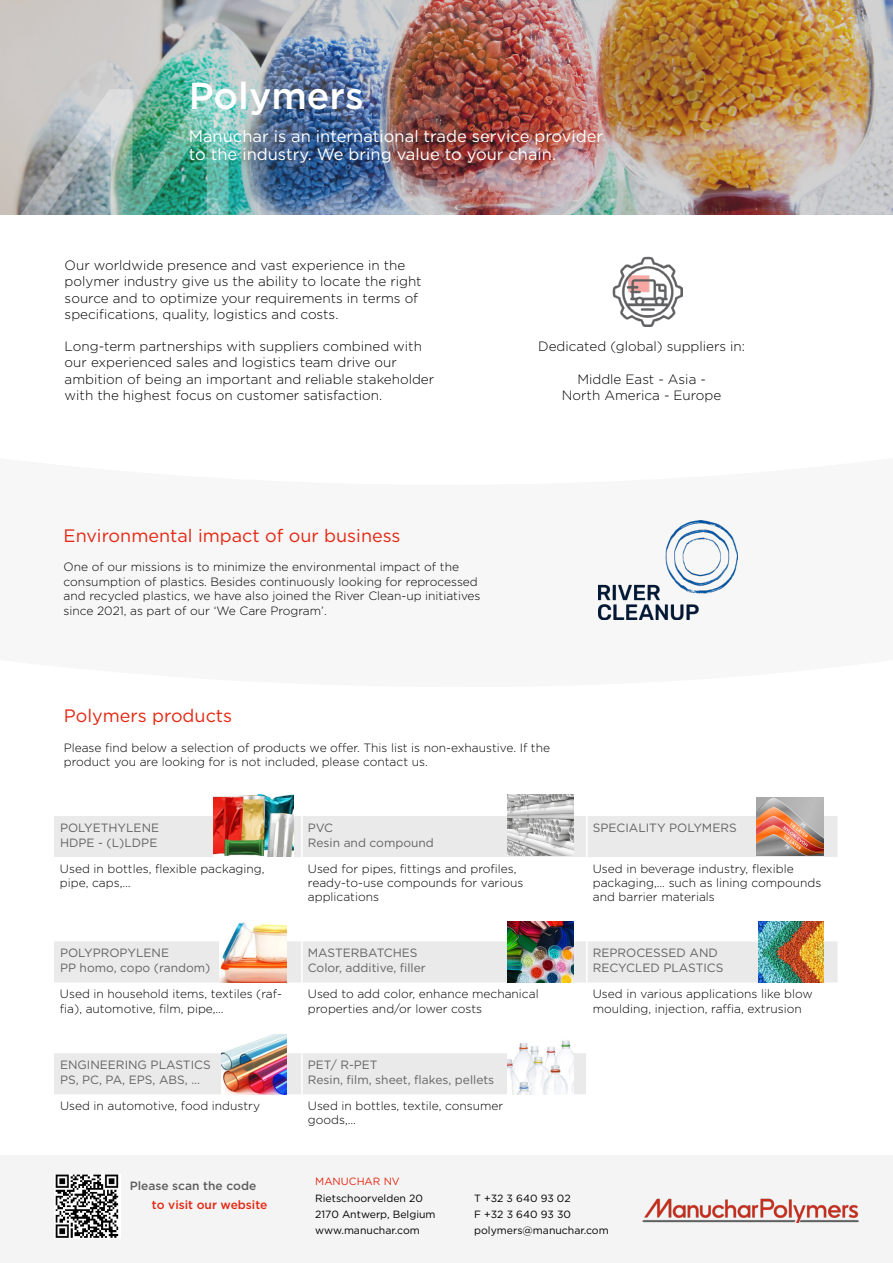
<style>
.page{position:relative;width:893px;height:1263px;background:#fff}
.page>*{position:absolute;margin:0;border:0;box-sizing:border-box;transform-origin:0 0}
.t1{font:500 37.5px "Gotham";color:#fff}
.t2{font:18px "Gotham";color:#e52713}
.t3{font:16.5px/18px "Gotham";color:#fff}
.t4{font:300 13.5px/16.2px "Gotham";color:#000}
.t5{font:300 12px/14.4px "Gotham";color:#000}
.t6{font:12px/15px "Gotham";color:#646363}
.t7{font:500 12px "Gotham";color:#5f5e5e}
.t8{font:500 12px "Gotham";color:#e52713}
.t9{font:10.5px/16.2px "Gotham";color:#000}
.t10{font:10.5px "Gotham";color:#e52713}
</style>
<div class="page">
<img style="left:0;top:0;width:893px;height:215px">
<div style="left:0;top:1155px;width:893px;height:108px;background:#f4f4f4"></div>
<div style="left:54px;top:816px;width:783px;height:41px;background:#eaeaea"></div>
<hr style="left:301px;top:816px;width:2px;height:41px;background:#fff">
<hr style="left:586px;top:816px;width:2px;height:41px;background:#fff">
<img style="left:3px;top:89px;width:226px;height:126px">
<div style="left:54px;top:941px;width:783px;height:41px;background:#eaeaea"></div>
<hr style="left:301px;top:941px;width:2px;height:41px;background:#fff">
<hr style="left:586px;top:941px;width:2px;height:41px;background:#fff">
<div style="left:54px;top:1053px;width:532px;height:41px;background:#eaeaea"></div>
<hr style="left:301px;top:1053px;width:2px;height:41px;background:#fff">
<img style="left:599px;top:520px;width:138px;height:99px">
<img style="left:612px;top:256px;width:71px;height:71px">
<img style="left:54px;top:1174px;width:66px;height:64px">
<img style="left:214px;top:795px;width:79px;height:62px">
<img style="left:220px;top:922px;width:66px;height:60px">
<img style="left:507px;top:1040px;width:66px;height:55px">
<img style="left:507px;top:795px;width:66px;height:61px">
<img style="left:507px;top:921px;width:66px;height:61px">
<img style="left:221px;top:1034px;width:65px;height:61px">
<img style="left:758px;top:921px;width:65px;height:61px">
<img style="left:757px;top:797px;width:66px;height:59px">
<img style="left:642px;top:1198px;width:217px;height:24px">
<h1 class="t1" style="left:189px;top:71px;width:177px">Polymers</h1>
<h3 class="t3" style="left:189px;top:127px;width:416px">Manuchar is an international trade service provider to the industry. We bring value to your chain.</h3>
<p class="t4" style="left:65px;top:257px;width:359px">Our worldwide presence and vast experience in the polymer industry give us the ability to locate the right source and to optimize your requirements in terms of specifications, quality, logistics and costs.</p>
<p class="t4" style="left:65px;top:338px;width:371px">Long-term partnerships with suppliers combined with our experienced sales and logistics team drive our ambition of being an important and reliable stakeholder with the highest focus on customer satisfaction.</p>
<p class="t4" style="left:538px;top:338px;width:208px">Dedicated (global) suppliers in:</p>
<p class="t4" style="left:562px;top:370px;width:161px;text-align:center">Middle East - Asia -<br>North America - Europe</p>
<h2 class="t2" style="left:64px;top:524px;width:338px">Environmental impact of our business</h2>
<p class="t5" style="left:64px;top:560px;width:418px">One of our missions is to minimize the environmental impact of the consumption of plastics. Besides continuously looking for reprocessed and recycled plastics, we have also joined the River Clean-up initiatives since 2021, as part of our ‘We Care Program’.</p>
<h2 class="t2" style="left:64px;top:704px;width:170px">Polymers products</h2>
<p class="t5" style="left:64px;top:740px;width:488px">Please find below a selection of products we offer. This list is non-exhaustive. If the product you are looking for is not included, please contact us.</p>
<p class="t6" style="left:60px;top:819px;width:101px">POLYETHYLENE<br>HDPE - (L)LDPE</p>
<p class="t6" style="left:308px;top:819px;width:127px">PVC<br>Resin and compound</p>
<p class="t6" style="left:593px;top:819px;width:145px">SPECIALITY POLYMERS</p>
<p class="t5" style="left:60px;top:861px;width:206px">Used in bottles, flexible packaging, pipe, caps,…</p>
<p class="t5" style="left:308px;top:861px;width:217px">Used for pipes, fittings and profiles, ready-to-use compounds for various applications</p>
<p class="t5" style="left:593px;top:861px;width:230px">Used in beverage industry, flexible packaging,… such as lining compounds and barrier materials</p>
<p class="t6" style="left:60px;top:945px;width:152px">POLYPROPYLENE<br>PP homo, copo (random)</p>
<p class="t6" style="left:308px;top:945px;width:119px">MASTERBATCHES<br>Color, additive, filler</p>
<p class="t6" style="left:593px;top:945px;width:132px">REPROCESSED AND<br>RECYCLED PLASTICS</p>
<p class="t5" style="left:60px;top:986px;width:224px">Used in household items, textiles (raf&shy;fia), automotive, film, pipe,…</p>
<p class="t5" style="left:308px;top:986px;width:232px">Used to add color, enhance mechanical properties and/or lower costs</p>
<p class="t5" style="left:593px;top:986px;width:221px">Used in various applications like blow moulding, injection, raffia, extrusion</p>
<p class="t6" style="left:60px;top:1057px;width:152px">ENGINEERING PLASTICS<br>PS, PC, PA, EPS, ABS, …</p>
<p class="t6" style="left:308px;top:1057px;width:188px">PET/ R-PET<br>Resin, film, sheet, flakes, pellets</p>
<p class="t5" style="left:60px;top:1098px;width:202px">Used in automotive, food industry</p>
<p class="t5" style="left:308px;top:1098px;width:197px">Used in bottles, textile, consumer goods,…</p>
<p class="t7" style="left:130px;top:1177px;width:128px">Please scan the code</p>
<p class="t8" style="left:152px;top:1197px;width:117px">to visit our website</p>
<p class="t10" style="left:315px;top:1175px;width:86px">MANUCHAR NV</p>
<p class="t9" style="left:315px;top:1189px;width:122px">Rietschoorvelden 20<br>2170 Antwerp, Belgium www.manuchar.com</p>
<p class="t9" style="left:474px;top:1189px;width:136px">T +32 3 640 93 02<br>F +32 3 640 93 30 polymers@manuchar.com</p>
</div>
